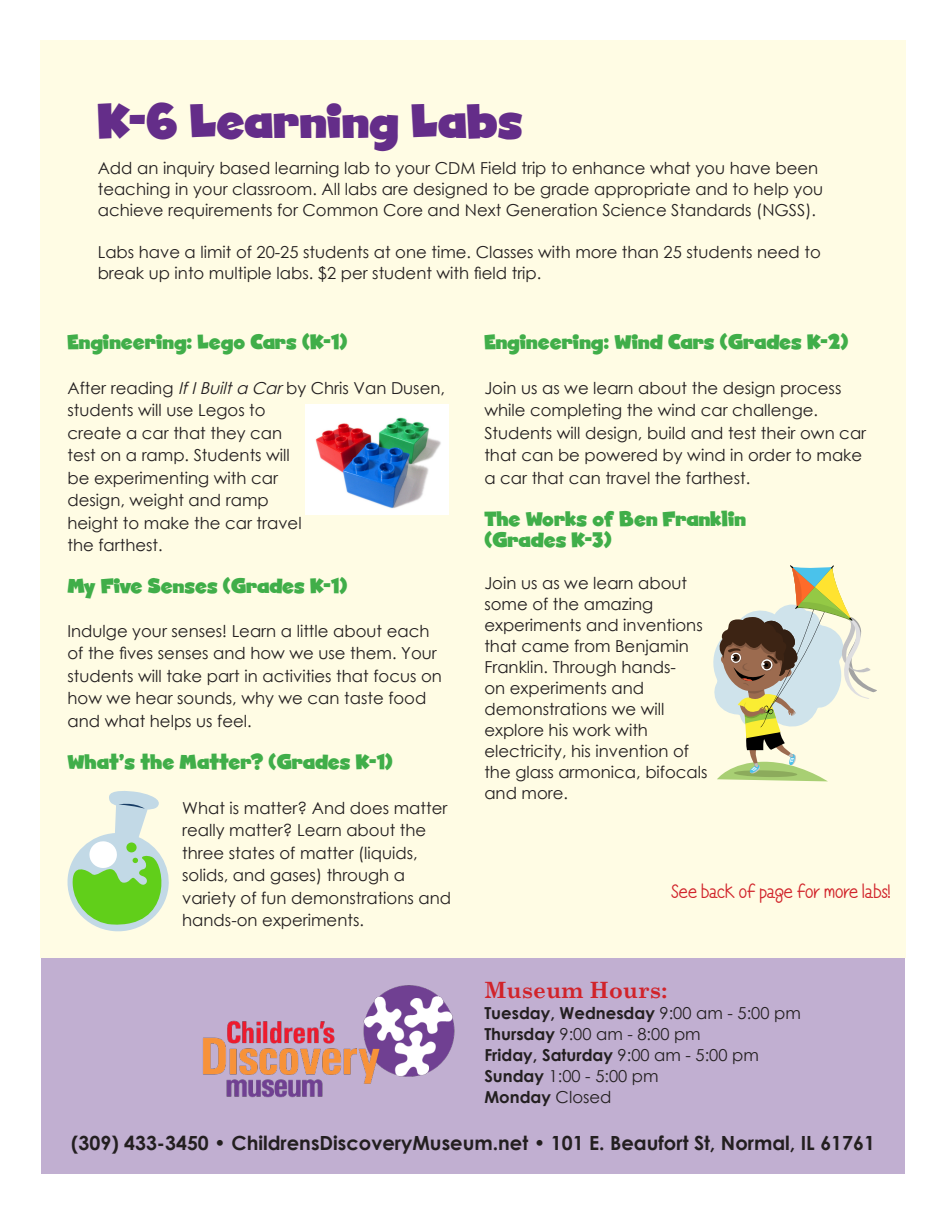
<style>
.page{position:relative;width:945px;height:1215px;background:#fff}
.page>*{position:absolute;margin:0;border:0;box-sizing:border-box;transform-origin:0 0}
.t1{font:49.5px "Ghost Kid AOE";color:#642d89}
.t2{font:700 22.5px "Century Schoolbook";color:#d1232a}
.t3{font:21px "Ghost Kid AOE";color:#40ae49}
.t4{font:700 19.5px "Century Gothic";color:#231f20}
.t5{font:19.5px "Simply Complicated";color:#d1232a}
.t6{font:16.5px/22.5px "Century Gothic";color:#231f20}
.t7{font:700 16.5px "Century Gothic";color:#231f20}
.s1{font-style:italic}
.s2{font-weight:400}
.s3{font-weight:700}
</style>
<div class="page">
<div style="left:40px;top:40px;width:866px;height:918px;background:#fffce4"></div>
<div style="left:41px;top:958px;width:864px;height:216px;background:#c1afd1"></div>
<img style="left:203px;top:985px;width:252px;height:113px">
<svg style="left:67px;top:791px;width:102px;height:141px"></svg>
<svg style="left:713px;top:565px;width:164px;height:216px"></svg>
<img style="left:305px;top:404px;width:143px;height:111px">
<p class="t1" style="left:98px;top:93px;width:427px">K-6 Learning Labs</p>
<p class="t6" style="left:98px;top:157px;width:727px;line-height:21px">Add an inquiry based learning lab to your CDM Field trip to enhance what you have been teaching in your classroom. All labs are designed to be grade appropriate and to help you achieve requirements for Common Core and Next Generation Science Standards (NGSS).</p>
<p class="t6" style="left:98px;top:241px;width:725px;line-height:21px">Labs have a limit of 20-25 students at one time. Classes with more than 25 students need to break up into multiple labs. $2 per student with field trip.</p>
<p class="t3" style="left:68px;top:329px;width:281px">Engineering: Lego Cars (K-1)</p>
<p class="t6" style="left:68px;top:376px;width:379px">After reading <span class="s1">IfIBuilta Car</span>by Chris Van Dusen, students will use Legos to<br>create a car that they can<br>test on a ramp. Students will<br>be experimenting with car<br>design, weight and ramp<br>height to make the car travel<br>the farthest.</p>
<p class="t3" style="left:68px;top:574px;width:281px">My Five Senses (Grades K-1)</p>
<p class="t6" style="left:68px;top:619px;width:376px">Indulge your senses! Learn a little about each of the fives senses and how we use them. Your students will take part in activities that focus on how we hear sounds, why we can taste food and what helps us feel.</p>
<p class="t3" style="left:68px;top:749px;width:327px">What’s the Matter? (Grades K-1)</p>
<p class="t6" style="left:182px;top:796px;width:270px">What is matter? And does matter really matter? Learn about the three states of matter (liquids, solids, and gases) through a variety of fun demonstrations and hands-on experiments.</p>
<p class="t3" style="left:484px;top:329px;width:365px">Engineering: Wind Cars (Grades K-2)</p>
<p class="t6" style="left:484px;top:376px;width:383px">Join us as we learn about the design process while completing the wind car challenge.<br>Students will design, build and test their own car that can be powered by wind in order to make a car that can travel the farthest.</p>
<p class="t3" style="left:484px;top:506px;width:263px">The Works of Ben Franklin</p>
<p class="t3" style="left:484px;top:527px;width:129px">(Grades K-3)</p>
<p class="t6" style="left:484px;top:572px;width:225px;line-height:21px">Join us as we learn about some of the amazing experiments and inventions that came from Benjamin<br>Franklin. Through hands-<br>on experiments and demonstrations we will explore his work with electricity, his invention of the glass armonica, bifocals and more.</p>
<p class="t5" style="left:671px;top:880px;width:221px">See back of page for more labs!</p>
<p class="t2" style="left:484px;top:972px;width:185px">Museum Hours:</p>
<p class="t7" style="left:484px;top:1000px;width:318px">Tuesday, Wednesday <span class="s2">9:00 am - 5:00 pm</span></p>
<p class="t6" style="left:484px;top:1022px;width:218px"><span class="s3">Thursday</span> 9:00 am - 8:00 pm</p>
<p class="t7" style="left:484px;top:1042px;width:276px">Friday, Saturday <span class="s2">9:00 am - 5:00 pm</span></p>
<p class="t6" style="left:484px;top:1064px;width:176px"><span class="s3">Sunday</span> 1:00 - 5:00 pm</p>
<p class="t7" style="left:484px;top:1084px;width:129px">Monday <span class="s2">Closed</span></p>
<p class="t4" style="left:71px;top:1128px;width:805px">(309) 433-3450 • ChildrensDiscoveryMuseum.net • 101 E. Beaufort St, Normal, IL 61761</p>
</div>
